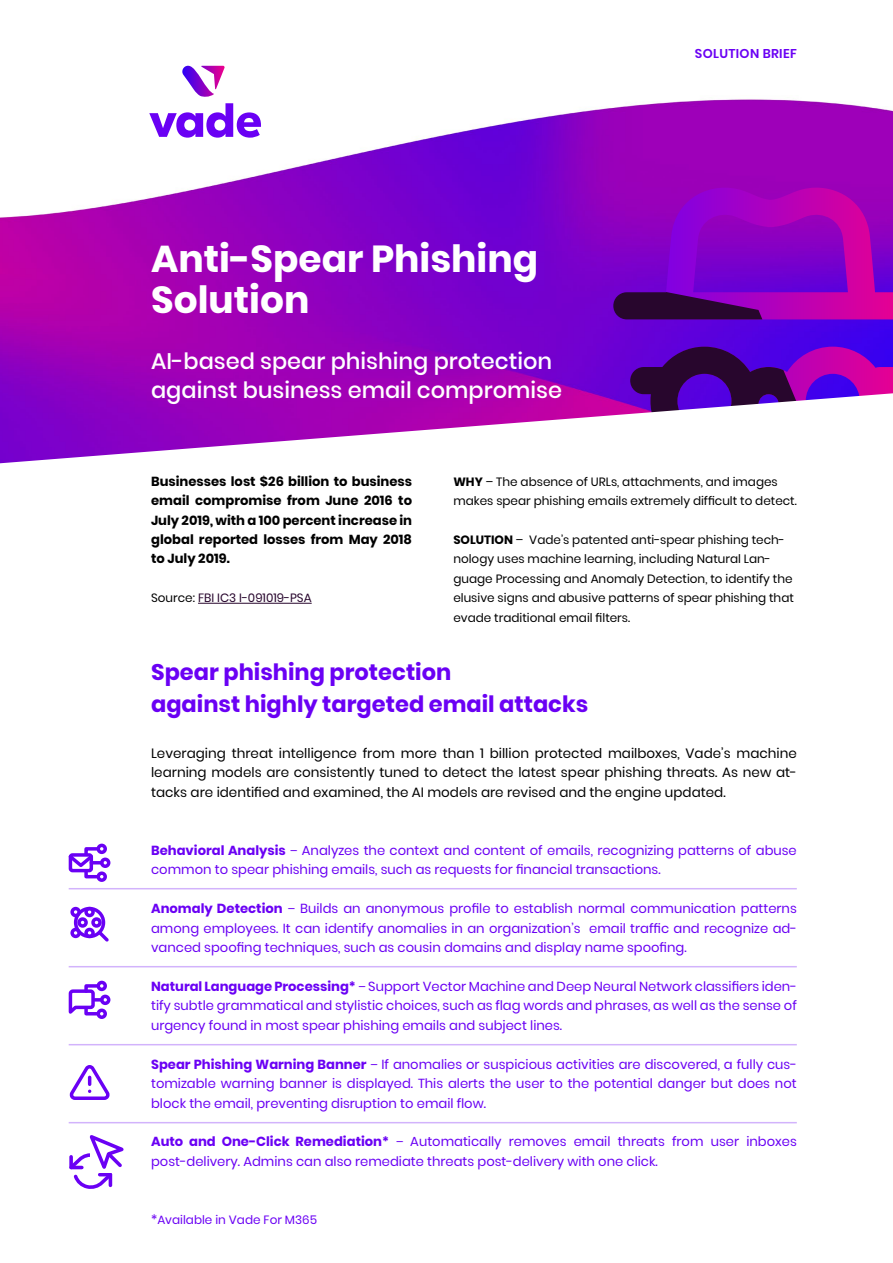
<style>
.page{position:relative;width:893px;height:1263px;background:#fff}
.page>*{position:absolute;margin:0;border:0;box-sizing:border-box;transform-origin:0 0}
.t1{font:700 37.5px/40.5px "Poppins";color:#fff}
.Subtitle{font:500 22.5px/29.2px "Poppins";color:#fff}
.t2{font:700 22.5px/31.5px "Poppins";color:#6a00f4}
.t3{font:13.5px/19.5px "Poppins";color:#000;text-align:justify}
.Highligths{font:13.2px/19.5px "Poppins";color:#6a00f4;text-align:justify}
.Highlights_-_Tight{font:13.2px/19.5px "Poppins";color:#6a00f4}
.Body{font:700 13.2px/19.5px "Poppins";color:#000;text-align:justify}
.t4{font:600 12.75px "Poppins";letter-spacing:.025em;color:#6a00f4}
.Tiny{font:12px/19.5px "Poppins";color:#000}
.Tiny-2{font:12px "Poppins";color:#28062d}
.Body-2{font:12px "Poppins";color:#6a00f4}
.s1{color:#000}
.s2{font-weight:700}
.s3{font-size:12px}
.s4{font-size:13.2px}
</style>
<div class="page">
<img style="left:0;top:99px;width:893px;height:294px">
<svg style="left:149px;top:66px;width:112px;height:72px"></svg>
<svg style="left:613px;top:180px;width:280px;height:213px;background:#9100c2"></svg>
<svg style="left:613px;top:292px;width:205px;height:101px;background:#550297"></svg>
<svg style="left:0;top:393px;width:893px;height:71px"></svg>
<hr style="left:198px;top:603px;width:114px;height:1px;background:#28062d">
<hr style="left:69px;top:888px;width:728px;height:1px;background:#d2b3fc">
<hr style="left:69px;top:1044px;width:728px;height:1px;background:#d2b3fc">
<hr style="left:69px;top:966px;width:728px;height:1px;background:#d2b3fc">
<hr style="left:69px;top:1122px;width:728px;height:1px;background:#d2b3fc">
<div style="left:97px;top:981px;width:10px;height:10px;border:3px solid #6a00f4;border-radius:50%"></div>
<div style="left:100px;top:995px;width:10px;height:10px;border:3px solid #6a00f4;border-radius:50%"></div>
<div style="left:97px;top:1008px;width:10px;height:11px;border:3px solid #6a00f4;border-radius:50%"></div>
<svg style="left:69px;top:982px;width:33px;height:37px"></svg>
<div style="left:74px;top:907px;width:31px;height:31px;border:3px solid #6a00f4;border-radius:50%"></div>
<svg style="left:94px;top:927px;width:15px;height:15px"></svg>
<div style="left:84px;top:907px;width:11px;height:10px;border:3px solid #6a00f4;border-radius:50%"></div>
<div style="left:84px;top:928px;width:11px;height:10px;border:3px solid #6a00f4;border-radius:50%"></div>
<div style="left:91px;top:917px;width:11px;height:11px;border:3px solid #6a00f4;border-radius:50%"></div>
<div style="left:77px;top:917px;width:11px;height:11px;border:3px solid #6a00f4;border-radius:50%"></div>
<div style="left:70px;top:928px;width:11px;height:10px;border:3px solid #6a00f4;border-radius:50%"></div>
<div style="left:70px;top:907px;width:11px;height:10px;border:3px solid #6a00f4;border-radius:50%"></div>
<div style="left:97px;top:844px;width:10px;height:10px;border:3px solid #6a00f4;border-radius:50%"></div>
<div style="left:100px;top:857px;width:10px;height:11px;border:3px solid #6a00f4;border-radius:50%"></div>
<div style="left:97px;top:871px;width:10px;height:11px;border:3px solid #6a00f4;border-radius:50%"></div>
<svg style="left:69px;top:845px;width:33px;height:35px"></svg>
<svg style="left:69px;top:1065px;width:41px;height:35px"></svg>
<svg style="left:69px;top:1135px;width:55px;height:54px"></svg>
<p class="t1" style="left:151px;top:239px;width:389px">Anti-Spear Phishing<br>Solution</p>
<p class="Subtitle" style="left:151px;top:347px;width:412px">AI-based spear phishing protection against business email compromise</p>
<p class="t4" style="left:695px;top:46px;width:103px">SOLUTION BRIEF</p>
<p class="Body" style="left:151px;top:471px;width:263px">Businesses lost $26 billion to business email compromise from June 2016 to July 2019, with a 100 percent increase in global reported losses from May 2018 to July 2019.</p>
<p class="Tiny-2" style="left:151px;top:591px;width:162px"><span class="s1">Source:</span> FBI IC3 I-091019-PSA</p>
<p class="Tiny" style="left:453px;top:472px;width:345px"><span class="s2">WHY</span> – The absence of URLs, attachments, and images makes spear phishing emails extremely difficult to detect.</p>
<p class="Tiny" style="left:453px;top:530px;width:342px"><span class="s2">SOLUTION</span> – Vade’s patented anti-spear phishing tech&shy;nology uses machine learning, including Natural Lan&shy;guage Processing and Anomaly Detection, to identify the elusive signs and abusive patterns of spear phishing that evade traditional email filters.</p>
<h1 class="t2" style="left:151px;top:656px;width:439px">Spear phishing protection<br>against highly targeted email attacks</h1>
<p class="t3" style="left:151px;top:743px;width:647px">Leveraging threat intelligence from more than 1 billion protected mailboxes, Vade’s machine learning models are consistently tuned to detect the latest spear phishing threats. As new at&shy;tacks are identified and examined, the AI models are revised and the engine updated.</p>
<p class="Highlights_-_Tight" style="left:151px;top:841px;width:647px"><span class="s2">Behavioral Analysis</span> <span class="s3">–</span> Analyzes the context and content of emails, recognizing patterns of abuse common to spear phishing emails, such as requests for financial transactions.</p>
<p class="Highligths" style="left:151px;top:899px;width:647px"><span class="s2">Anomaly Detection</span> <span class="s3">–</span> Builds an anonymous profile to establish normal communication patterns among employees. It can identify anomalies in an organization’s email traffic and recognize ad&shy;vanced spoofing techniques, such as cousin domains and display name spoofing.</p>
<p class="Highligths" style="left:151px;top:977px;width:647px"><span class="s2">Natural Language Processing*</span> <span class="s3">–</span> Support Vector Machine and Deep Neural Network classifiers iden&shy;tify subtle grammatical and stylistic choices, such as flag words and phrases, as well as the sense of urgency found in most spear phishing emails and subject lines.</p>
<p class="Highligths" style="left:151px;top:1054px;width:647px"><span class="s2">Spear Phishing Warning Banner</span> <span class="s3">–</span> If anomalies or suspicious activities are discovered, a fully cus&shy;tomizable warning banner is displayed. This alerts the user to the potential danger but does not block the email, preventing disruption to email flow.</p>
<p class="Highligths" style="left:151px;top:1132px;width:647px"><span class="s2">Auto and One-Click Remediation*</span> <span class="s3">–</span> Automatically removes email threats from user inboxes post-delivery. Admins can also remediate threats post-delivery with one click.</p>
<p class="Body-2" style="left:151px;top:1213px;width:167px"><span class="s4">*</span>Available in Vade For M365</p>
</div>
